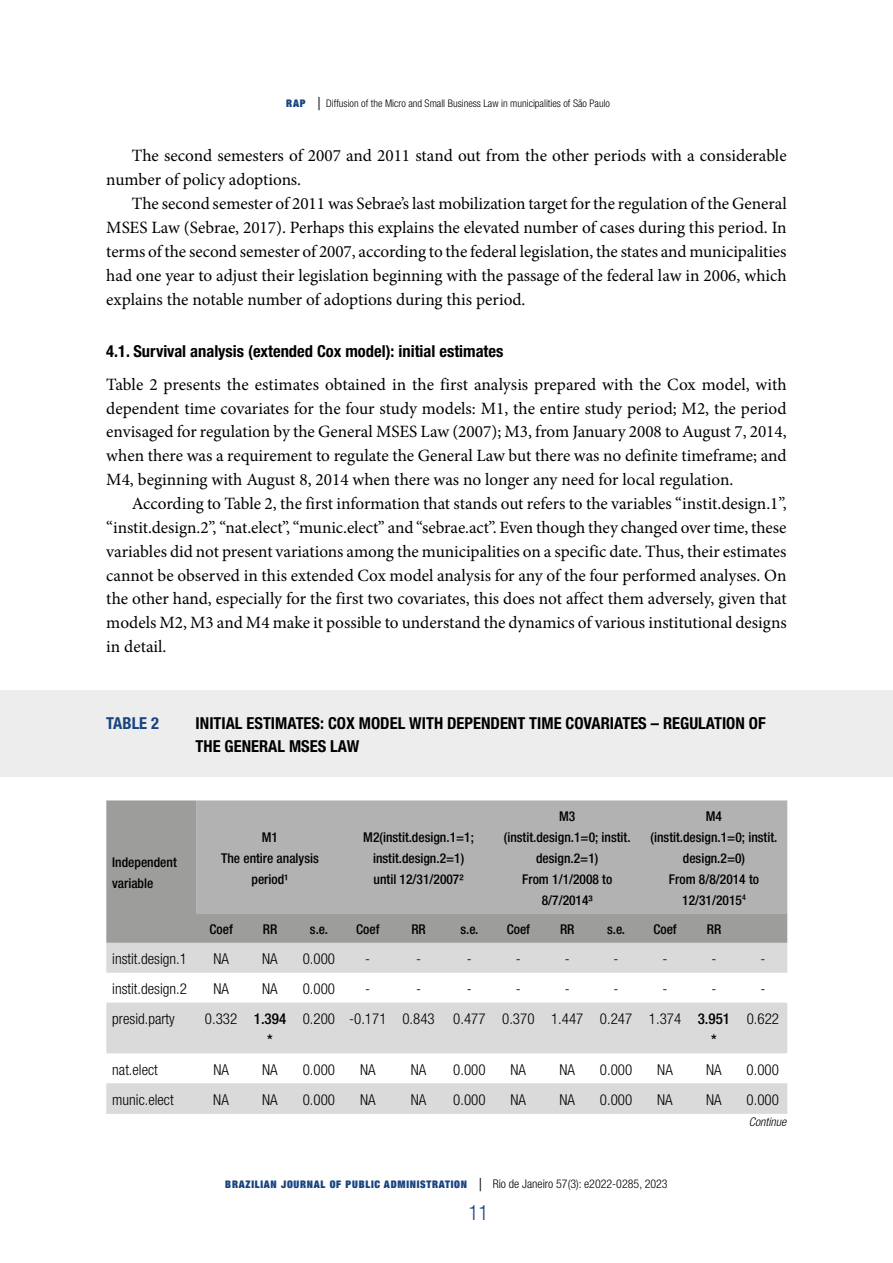
<style>
.page{position:relative;width:893px;height:1263px;background:#fff}
.page>*{position:absolute;margin:0;border:0;box-sizing:border-box;transform-origin:0 0}
.t1{font:300 condensed 21px "Helvetica Neue LT Std";color:#184480}
.t2{font:17.25px/23.9px "Minion Pro";color:#000;text-align:justify}
.t3{font:700 condensed 16.5px/23.1px "Helvetica Neue LT Std";color:#000}
.t4{font:700 condensed 16.5px "Helvetica Neue LT Std";color:#184480}
.t5{font:300 condensed 15px/21px "Helvetica Neue LT Std";color:#000}
.t6{font:500 condensed 15px/21px "Helvetica Neue LT Std";color:#000}
.t7{font:500 condensed 13.5px/21px "Helvetica Neue LT Std";color:#000;text-align:center}
.t8{font:italic 300 condensed 12px "Helvetica Neue LT Std";color:#000}
.t9{font:900 expanded 10.5px "Helvetica Neue";letter-spacing:.07em;color:#184480}
.t10{font:300 condensed 10.5px "Helvetica Neue LT Std";color:#000}
.s1{font-family:"Helvetica Neue";font-weight:900;font-stretch:expanded;color:#184480}
.s2{font-size:18px}
.s3{font-weight:300}
.s4{font-weight:500}
.s5{font-family:"Helvetica Neue LT Std";font-weight:300;font-stretch:condensed;font-size:18px;color:#000}
.s6{font-family:"Helvetica Neue LT Std";font-weight:300;font-stretch:condensed;font-size:12px;color:#000}
</style>
<div class="page">
<div style="left:0;top:690px;width:892px;height:86px;background:#ededed"></div>
<svg style="left:106px;top:800px;width:681px;height:143px;fill:#9d9d9c"></svg>
<div style="left:197px;top:800px;width:590px;height:113px;background:#b3b2b2"></div>
<svg style="left:106px;top:943px;width:681px;height:169px;fill:#dadada"></svg>
<hr style="left:106px;top:1112px;width:91px;height:2px;background:#dadada">
<hr style="left:197px;top:1112px;width:49px;height:2px;background:#dadada">
<hr style="left:246px;top:1112px;width:48px;height:2px;background:#dadada">
<hr style="left:294px;top:1112px;width:49px;height:2px;background:#dadada">
<hr style="left:343px;top:1112px;width:49px;height:2px;background:#dadada">
<hr style="left:392px;top:1112px;width:53px;height:2px;background:#dadada">
<hr style="left:445px;top:1112px;width:49px;height:2px;background:#dadada">
<hr style="left:494px;top:1112px;width:49px;height:2px;background:#dadada">
<hr style="left:543px;top:1112px;width:49px;height:2px;background:#dadada">
<hr style="left:592px;top:1112px;width:49px;height:2px;background:#dadada">
<hr style="left:641px;top:1112px;width:48px;height:2px;background:#dadada">
<hr style="left:689px;top:1112px;width:49px;height:2px;background:#dadada">
<hr style="left:738px;top:1112px;width:49px;height:2px;background:#dadada">
<p class="t10" style="left:286px;top:98px;width:325px"><span class="s1">RAP</span> <span class="s2">|</span> Diffusion of the Micro and Small Business Law in municipalities of São Paulo</p>
<p class="t2" style="left:106px;top:144px;width:682px;text-indent:26px">The second semesters of 2007 and 2011 stand out from the other periods with a considerable number of policy adoptions.</p>
<p class="t2" style="left:106px;top:192px;width:682px;text-indent:26px">The second semester of 2011 was Sebrae’s last mobilization target for the regulation of the General MSES Law (Sebrae, 2017). Perhaps this explains the elevated number of cases during this period. In terms of the second semester of 2007, according to the federal legislation, the states and municipalities had one year to adjust their legislation beginning with the passage of the federal law in 2006, which explains the notable number of adoptions during this period.</p>
<p class="t3" style="left:106px;top:340px;width:399px">4.1. Survival analysis (extended Cox model): initial estimates</p>
<p class="t2" style="left:106px;top:372px;width:682px">Table 2 presents the estimates obtained in the first analysis prepared with the Cox model, with dependent time covariates for the four study models: M1, the entire study period; M2, the period envisaged for regulation by the General MSES Law (2007); M3, from January 2008 to August 7, 2014, when there was a requirement to regulate the General Law but there was no definite timeframe; and M4, beginning with August 8, 2014 when there was no longer any need for local regulation.</p>
<p class="t2" style="left:106px;top:492px;width:682px;text-indent:26px">According to Table 2, the first information that stands out refers to the variables “instit.design.1”, “instit.design.2”, “nat.elect”, “munic.elect” and “sebrae.act”. Even though they changed over time, these variables did not present variations among the municipalities on a specific date. Thus, their estimates cannot be observed in this extended Cox model analysis for any of the four performed analyses. On the other hand, especially for the first two covariates, this does not affect them adversely, given that models M2, M3 and M4 make it possible to understand the dynamics of various institutional designs in detail.</p>
<p class="t4" style="left:106px;top:713px;width:54px">TABLE 2</p>
<p class="t3" style="left:196px;top:711px;width:572px">INITIAL ESTIMATES: COX MODEL WITH DEPENDENT TIME COVARIATES – REGULATION OF<br>THE GENERAL MSES LAW</p>
<p class="t7" style="left:112px;top:851px;width:66px;text-align:left">Independent variable</p>
<p class="t7" style="left:221px;top:826px;width:99px">M1<br>The entire analysis period¹</p>
<p class="t7" style="left:363px;top:826px;width:112px">M2(instit.design.1=1; instit.design.2=1) until 12/31/2007²</p>
<p class="t7" style="left:504px;top:805px;width:128px">M3<br>(instit.design.1=0; instit. design.2=1)<br>From 1/1/2008 to<br>8/7/2014³</p>
<p class="t7" style="left:651px;top:805px;width:128px">M4<br>(instit.design.1=0; instit. design.2=0)<br>From 8/8/2014 to<br>12/31/2015<sup>4</sup></p>
<p class="t7" style="left:209px;top:918px;width:25px">Coef</p>
<p class="t7" style="left:263px;top:918px;width:16px">RR</p>
<p class="t7" style="left:310px;top:918px;width:19px">s.e.</p>
<p class="t7" style="left:356px;top:918px;width:25px">Coef</p>
<p class="t7" style="left:411px;top:918px;width:16px">RR</p>
<p class="t7" style="left:460px;top:918px;width:19px">s.e.</p>
<p class="t7" style="left:507px;top:918px;width:25px">Coef</p>
<p class="t7" style="left:560px;top:918px;width:16px">RR</p>
<p class="t7" style="left:607px;top:918px;width:19px">s.e.</p>
<p class="t7" style="left:653px;top:918px;width:25px">Coef</p>
<p class="t7" style="left:707px;top:918px;width:16px">RR</p>
<p class="t5" style="left:112px;top:948px;width:76px">instit.design.1</p>
<p class="t5" style="left:213px;top:948px;width:17px">NA</p>
<p class="t5" style="left:262px;top:948px;width:17px">NA</p>
<p class="t5" style="left:303px;top:948px;width:34px">0.000</p>
<p class="t5" style="left:365px;top:948px;width:6px">-</p>
<p class="t5" style="left:416px;top:948px;width:6px">-</p>
<p class="t5" style="left:467px;top:948px;width:6px">-</p>
<p class="t5" style="left:516px;top:948px;width:6px">-</p>
<p class="t5" style="left:565px;top:948px;width:6px">-</p>
<p class="t5" style="left:614px;top:948px;width:6px">-</p>
<p class="t5" style="left:662px;top:948px;width:6px">-</p>
<p class="t5" style="left:711px;top:948px;width:6px">-</p>
<p class="t5" style="left:760px;top:948px;width:6px">-</p>
<p class="t5" style="left:112px;top:978px;width:76px">instit.design.2</p>
<p class="t5" style="left:213px;top:978px;width:17px">NA</p>
<p class="t5" style="left:262px;top:978px;width:17px">NA</p>
<p class="t5" style="left:303px;top:978px;width:34px">0.000</p>
<p class="t5" style="left:365px;top:978px;width:6px">-</p>
<p class="t5" style="left:416px;top:978px;width:6px">-</p>
<p class="t5" style="left:467px;top:978px;width:6px">-</p>
<p class="t5" style="left:516px;top:978px;width:6px">-</p>
<p class="t5" style="left:565px;top:978px;width:6px">-</p>
<p class="t5" style="left:614px;top:978px;width:6px">-</p>
<p class="t5" style="left:662px;top:978px;width:6px">-</p>
<p class="t5" style="left:711px;top:978px;width:6px">-</p>
<p class="t5" style="left:760px;top:978px;width:6px">-</p>
<p class="t5" style="left:112px;top:1008px;width:64px">presid.party</p>
<p class="t6" style="left:267px;top:1008px;width:20px;text-indent:-62px"><span class="s3">0.332</span> 1.394 *</p>
<p class="t5" style="left:711px;top:1008px;width:20px;text-indent:-408px">0.200 -0.171 0.843 0.477 0.370 1.447 0.247 1.374 <span class="s4">3.951 *</span></p>
<p class="t5" style="left:747px;top:1008px;width:34px">0.622</p>
<p class="t5" style="left:112px;top:1059px;width:47px">nat.elect</p>
<p class="t5" style="left:213px;top:1059px;width:17px">NA</p>
<p class="t5" style="left:262px;top:1059px;width:17px">NA</p>
<p class="t5" style="left:303px;top:1059px;width:34px">0.000</p>
<p class="t5" style="left:360px;top:1059px;width:17px">NA</p>
<p class="t5" style="left:411px;top:1059px;width:17px">NA</p>
<p class="t5" style="left:453px;top:1059px;width:34px">0.000</p>
<p class="t5" style="left:511px;top:1059px;width:17px">NA</p>
<p class="t5" style="left:559px;top:1059px;width:17px">NA</p>
<p class="t5" style="left:600px;top:1059px;width:34px">0.000</p>
<p class="t5" style="left:657px;top:1059px;width:17px">NA</p>
<p class="t5" style="left:706px;top:1059px;width:17px">NA</p>
<p class="t5" style="left:747px;top:1059px;width:34px">0.000</p>
<p class="t5" style="left:112px;top:1089px;width:63px">munic.elect</p>
<p class="t5" style="left:213px;top:1089px;width:17px">NA</p>
<p class="t5" style="left:262px;top:1089px;width:17px">NA</p>
<p class="t5" style="left:303px;top:1089px;width:34px">0.000</p>
<p class="t5" style="left:360px;top:1089px;width:17px">NA</p>
<p class="t5" style="left:411px;top:1089px;width:17px">NA</p>
<p class="t5" style="left:453px;top:1089px;width:34px">0.000</p>
<p class="t5" style="left:511px;top:1089px;width:17px">NA</p>
<p class="t5" style="left:559px;top:1089px;width:17px">NA</p>
<p class="t5" style="left:600px;top:1089px;width:34px">0.000</p>
<p class="t5" style="left:657px;top:1089px;width:17px">NA</p>
<p class="t5" style="left:706px;top:1089px;width:17px">NA</p>
<p class="t5" style="left:747px;top:1089px;width:34px">0.000</p>
<p class="t9" style="left:225px;top:1177px;width:444px">BRAZILIAN JOURNAL OF PUBLIC ADMINISTRATION <span class="s5">|</span> <span class="s6">Rio de Janeiro 57(3): e2022-0285, 2023</span></p>
<p class="t1" style="left:468px;top:1200px;width:22px">11</p>
<p class="t8" style="left:749px;top:1115px;width:39px">Continue</p>
</div>
